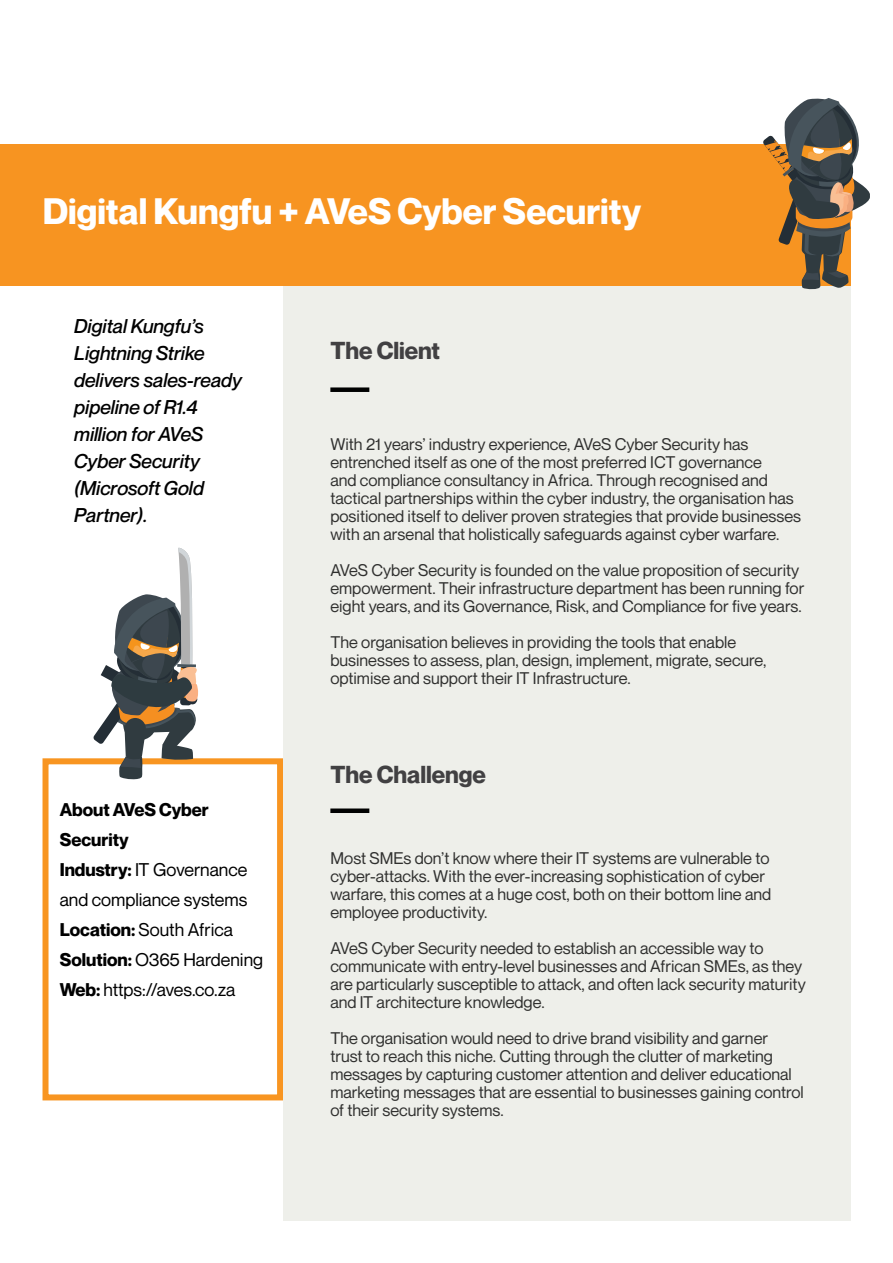
<style>
.page{position:relative;width:893px;height:1263px;background:#fff}
.page>*{position:absolute;margin:0;border:0;box-sizing:border-box;transform-origin:0 0}
.t1{font:700 36px "Neue Montreal";color:#fff}
.t2{font:700 24px "Neue Montreal";color:#414042}
.t3{font:italic 500 19.5px/27px "Neue Montreal";color:#000}
.t4{font:18px/30px "Neue Montreal";color:#000}
.t5{font:16.5px/18px "Neue Montreal";color:#000}
.s1{font-weight:700}
</style>
<div class="page">
<div style="left:43px;top:758px;width:240px;height:342px;background:#fff;border:6px solid #f89521"></div>
<div style="left:283px;top:285px;width:567px;height:935px;background:#eeefea"></div>
<div style="left:0;top:144px;width:850px;height:141px;background:#f79421"></div>
<div style="left:330px;top:387px;width:39px;height:5px;background:#000101"></div>
<svg style="left:93px;top:547px;width:107px;height:233px"></svg>
<div style="left:330px;top:808px;width:39px;height:5px;background:#000101"></div>
<svg style="left:763px;top:98px;width:107px;height:192px"></svg>
<h1 class="t1" style="left:43px;top:189px;width:600px">Digital Kungfu + AVeS Cyber Security</h1>
<p class="t3" style="left:74px;top:312px;width:169px">Digital Kungfu’s<br>Lightning Strike delivers sales-ready pipeline of R1.4 million for AVeS<br>Cyber Security (Microsoft Gold<br>Partner).</p>
<p class="t4" style="left:60px;top:795px;width:205px"><span class="s1">About AVeS Cyber<br>Security<br>Industry:</span> IT Governance and compliance systems<br><span class="s1">Location:</span> South Africa<br><span class="s1">Solution:</span> O365 Hardening<br><span class="s1">Web:</span> https://aves.co.za</p>
<h2 class="t2" style="left:330px;top:336px;width:111px">The Client</h2>
<p class="t5" style="left:330px;top:435px;width:472px">With 21 years’ industry experience, AVeS Cyber Security has entrenched itself as one of the most preferred ICT governance<br>and compliance consultancy in Africa. Through recognised and tactical partnerships within the cyber industry, the organisation has positioned itself to deliver proven strategies that provide businesses with an arsenal that holistically safeguards against cyber warfare.</p>
<p class="t5" style="left:330px;top:561px;width:475px">AVeS Cyber Security is founded on the value proposition of security empowerment. Their infrastructure department has been running for eight years, and its Governance, Risk, and Compliance for five years.</p>
<p class="t5" style="left:330px;top:633px;width:438px">The organisation believes in providing the tools that enable businesses to assess, plan, design, implement, migrate, secure, optimise and support their IT Infrastructure.</p>
<h2 class="t2" style="left:330px;top:759px;width:157px">The Challenge</h2>
<p class="t5" style="left:330px;top:849px;width:442px">Most SMEs don’t know where their IT systems are vulnerable to cyber-attacks. With the ever-increasing sophistication of cyber warfare, this comes at a huge cost, both on their bottom line and employee productivity.</p>
<p class="t5" style="left:330px;top:939px;width:477px">AVeS Cyber Security needed to establish an accessible way to communicate with entry-level businesses and African SMEs, as they are particularly susceptible to attack, and often lack security maturity and IT architecture knowledge.</p>
<p class="t5" style="left:330px;top:1029px;width:475px">The organisation would need to drive brand visibility and garner trust to reach this niche. Cutting through the clutter of marketing messages by capturing customer attention and deliver educational marketing messages that are essential to businesses gaining control of their security systems.</p>
</div>
